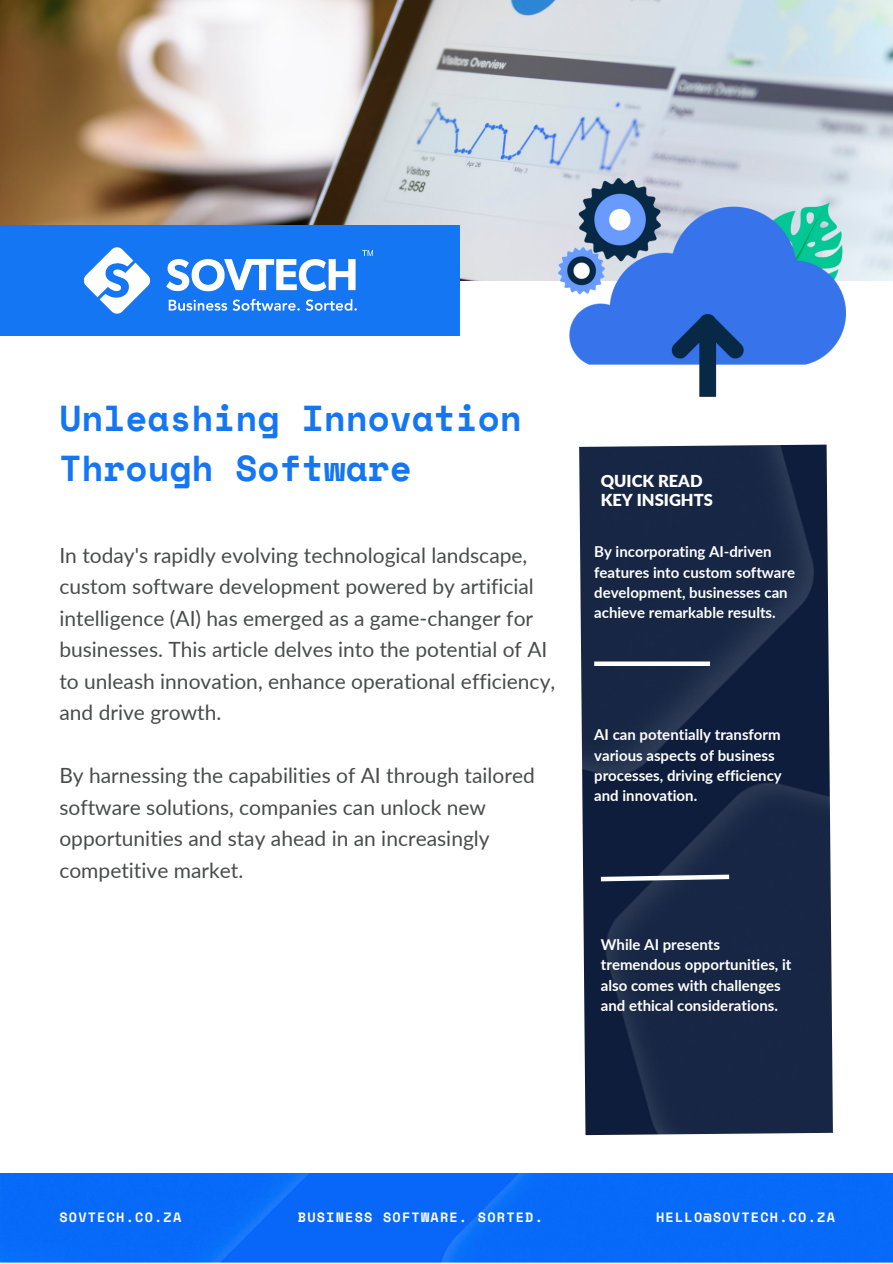
<style>
.page{position:relative;width:893px;height:1264px;background:#fff}
.page>*{position:absolute;margin:0;border:0;box-sizing:border-box;transform-origin:0 0}
.t1{font:700 36px/49.5px "Space Mono";color:#1476f2}
.t2{font:21px/31.5px "Lato";color:#494c4a}
.t3{font:900 16.5px "Lato";color:#fff}
.t4{font:700 15px/20.2px "Lato";color:#fff}
.t5{font:700 13.5px "Space Mono";letter-spacing:.09em;color:#fff}
</style>
<div class="page">
<img style="left:0;top:0;width:892px;height:280px">
<div style="left:0;top:225px;width:460px;height:110px;background:#1476f2"></div>
<img style="left:83px;top:247px;width:291px;height:67px">
<div style="left:0;top:1173px;width:892px;height:89px;background:#0869f9"></div>
<img style="left:558px;top:179px;width:287px;height:218px">
<img style="left:579px;top:444px;width:253px;height:691px">
<div style="left:594px;top:661px;width:116px;height:5px;background:#fff"></div>
<svg style="left:596px;top:872px;width:137px;height:11px"></svg>
<p class="t1" style="left:59px;top:392px;width:464px">Unleashing Innovation<br>Through Software</p>
<p class="t2" style="left:59px;top:539px;width:497px">In today's rapidly evolving technological landscape, custom software development powered by artificial intelligence (AI) has emerged as a game-changer for businesses. This article delves into the potential of AI to unleash innovation, enhance operational efficiency, and drive growth.</p>
<p class="t2" style="left:59px;top:759px;width:477px">By harnessing the capabilities of AI through tailored software solutions, companies can unlock new opportunities and stay ahead in an increasingly competitive market.</p>
<p class="t3" style="left:600px;top:471px;width:103px">QUICK READ</p>
<p class="t3" style="left:600px;top:490px;width:113px">KEY INSIGHTS</p>
<p class="t4" style="left:594px;top:541px;width:202px">By incorporating AI-driven features into custom software development, businesses can achieve remarkable results.</p>
<p class="t3" style="left:600px;top:473px;width:103px">QUICK READ</p>
<p class="t3" style="left:600px;top:492px;width:113px">KEY INSIGHTS</p>
<p class="t4" style="left:594px;top:724px;width:189px">AI can potentially transform various aspects of business processes, driving efficiency and innovation.</p>
<p class="t4" style="left:600px;top:934px;width:192px">While AI presents tremendous opportunities, it also comes with challenges and ethical considerations.</p>
<p class="t5" style="left:59px;top:1206px;width:123px">SOVTECH.CO.ZA</p>
<p class="t5" style="left:298px;top:1206px;width:246px">BUSINESS SOFTWARE. SORTED.</p>
<p class="t5" style="left:656px;top:1206px;width:180px">HELLO@SOVTECH.CO.ZA</p>
</div>
